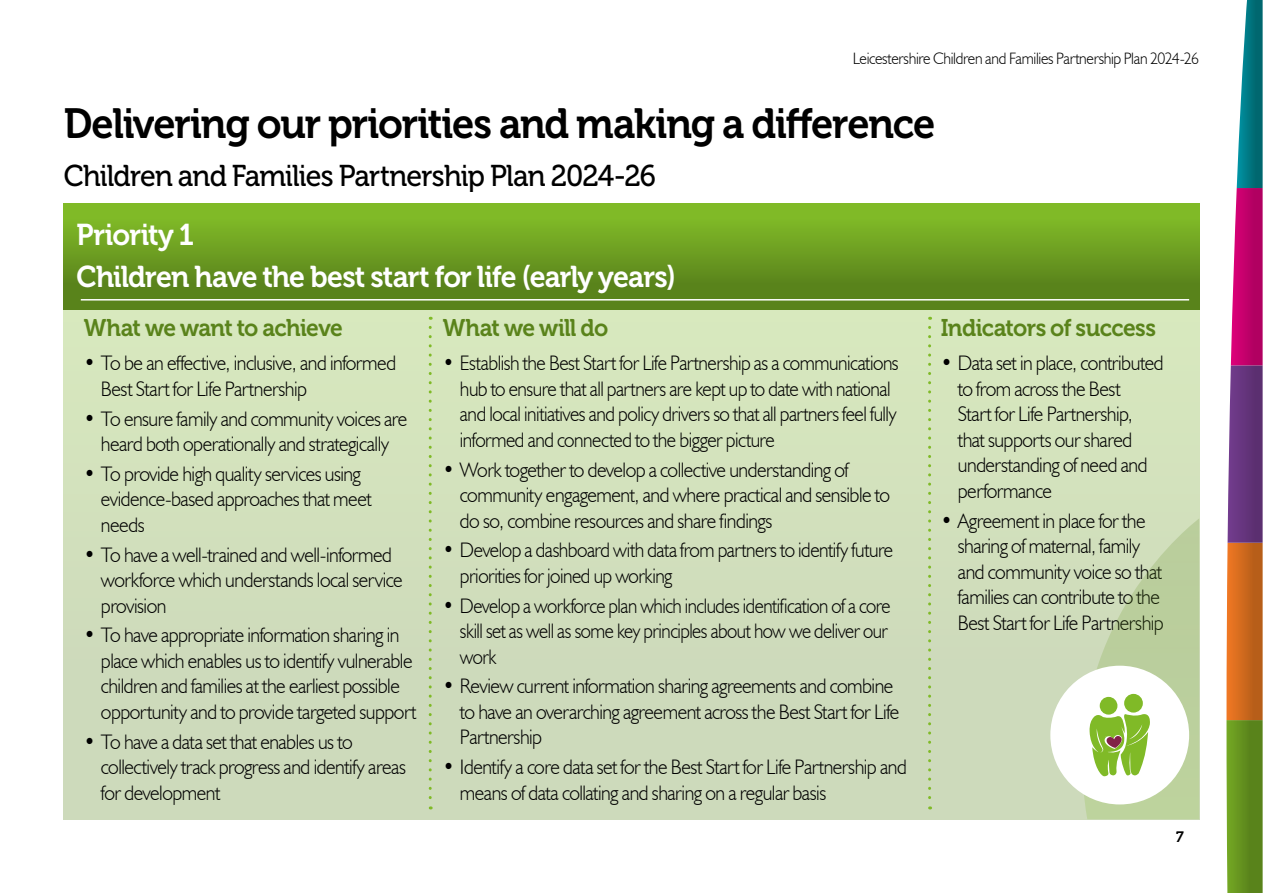
<style>
.page{position:relative;width:1263px;height:893px;background:#fff}
.page>*{position:absolute;margin:0;border:0;box-sizing:border-box;transform-origin:0 0}
.t1{font:42px "Museo 700";letter-spacing:-.03em;color:#000;scale:.95 1}
.t2{font:30px/42px "Museo 700";letter-spacing:-.03em;color:#fff;scale:.95 1}
.t3{font:30px "Museo 500";letter-spacing:-.03em;color:#000;scale:.95 1}
.Heading_H4{font:24px "Museo 700";letter-spacing:-.025em;color:#5a831b;scale:.95 1}
.t4{font:300 21px/25.5px "Humanist 521 BT";letter-spacing:-.025em;color:#000;scale:.95 1}
.t5{font:300 21px/25.5px "Humanist 521 BT";letter-spacing:-.025em;color:#000;scale:.93 1}
.t6{font:300 21px/25.5px "Humanist 521 BT";letter-spacing:-.025em;color:#000;scale:.91 1}
.t7{font:300 16.5px "Humanist 521 BT";letter-spacing:-.02em;color:#000;scale:.95 1}
.t8{font:15px "Museo 700";color:#000;scale:.95 1}
</style>
<div class="page">
<div style="left:64px;top:203px;width:1135px;height:616px;background:#d1dfbc"></div>
<div style="left:64px;top:203px;width:1135px;height:106px;background:linear-gradient(to bottom,#84c029,#537919)"></div>
<hr style="left:81px;top:299px;width:1108px;height:2px;background:#fff">
<div style="left:1050px;top:666px;width:139px;height:138px;background:#fff;border-radius:50%"></div>
<svg style="left:1072px;top:519px;width:127px;height:300px"></svg>
<svg style="left:429px;top:327px;width:3px;height:482px"></svg>
<svg style="left:928px;top:327px;width:3px;height:482px"></svg>
<svg style="left:1226px;top:0;width:37px;height:893px;background:#93706a"></svg>
<p class="t7" style="left:853px;top:48px;width:366px">Leicestershire Children and Families Partnership Plan 2024-26</p>
<h3 class="t1" style="left:64px;top:100px;width:919px">Delivering our priorities and making a difference</h3>
<h3 class="t3" style="left:64px;top:159px;width:625px">Children and Families Partnership Plan 2024-26</h3>
<h3 class="t2" style="left:77px;top:214px;width:633px">Priority 1<br>Children have the best start for life (early years)</h3>
<h4 class="Heading_H4" style="left:84px;top:315px;width:274px">What we want to achieve</h4>
<p class="t4" style="left:101px;top:350px;width:312px;text-indent:-17px">• To be an effective, inclusive, and informed<br>Best Start for Life Partnership</p>
<p class="t4" style="left:84px;top:405px;width:342px;text-align:center">• To ensure family and community voices are heard both operationally and strategically</p>
<p class="t4" style="left:101px;top:460px;width:286px;text-indent:-17px">• To provide high quality services using evidence-based approaches that meet needs</p>
<p class="t4" style="left:101px;top:541px;width:319px;text-indent:-17px">• To have a well-trained and well-informed workforce which understands local service provision</p>
<p class="t4" style="left:101px;top:622px;width:333px;text-indent:-17px">• To have appropriate information sharing in place which enables us to identify vulnerable children and families at the earliest possible opportunity and to provide targeted support</p>
<p class="t4" style="left:101px;top:728px;width:322px;text-indent:-17px">• To have a data set that enables us to collectively track progress and identify areas for development</p>
<h4 class="Heading_H4" style="left:941px;top:315px;width:228px">Indicators of success</h4>
<p class="t4" style="left:958px;top:350px;width:218px;text-indent:-17px">• Data set in place, contributed to from across the Best<br>Start for Life Partnership, that supports our shared understanding of need and performance</p>
<p class="t4" style="left:958px;top:507px;width:218px;text-indent:-17px">• Agreement in place for the sharing of maternal, family and community voice so that families can contribute to the<br>Best Start for Life Partnership</p>
<h4 class="Heading_H4" style="left:443px;top:315px;width:175px">What we will do</h4>
<p class="t5" style="left:460px;top:350px;width:473px;text-indent:-17px">• Establish the Best Start for Life Partnership as a communications hub to ensure that all partners are kept up to date with national and local initiatives and policy drivers so that all partners feel fully informed and connected to the bigger picture</p>
<p class="t4" style="left:460px;top:456px;width:454px;text-indent:-17px">• Work together to develop a collective understanding of community engagement, and where practical and sensible to do so, combine resources and share findings</p>
<p class="t5" style="left:460px;top:537px;width:467px;text-indent:-17px">• Develop a dashboard with data from partners to identify future priorities for joined up working</p>
<p class="t6" style="left:460px;top:592px;width:475px;text-indent:-17px">• Develop a workforce plan which includes identification of a core skill set as well as some key principles about how we deliver our work</p>
<p class="t4" style="left:460px;top:673px;width:464px;text-indent:-17px">• Review current information sharing agreements and combine to have an overarching agreement across the Best Start for Life<br>Partnership</p>
<p class="t4" style="left:460px;top:754px;width:472px;text-indent:-17px">• Identify a core data set for the Best Start for Life Partnership and means of data collating and sharing on a regular basis</p>
<p class="t8" style="left:1176px;top:828px;width:10px">7</p>
</div>
